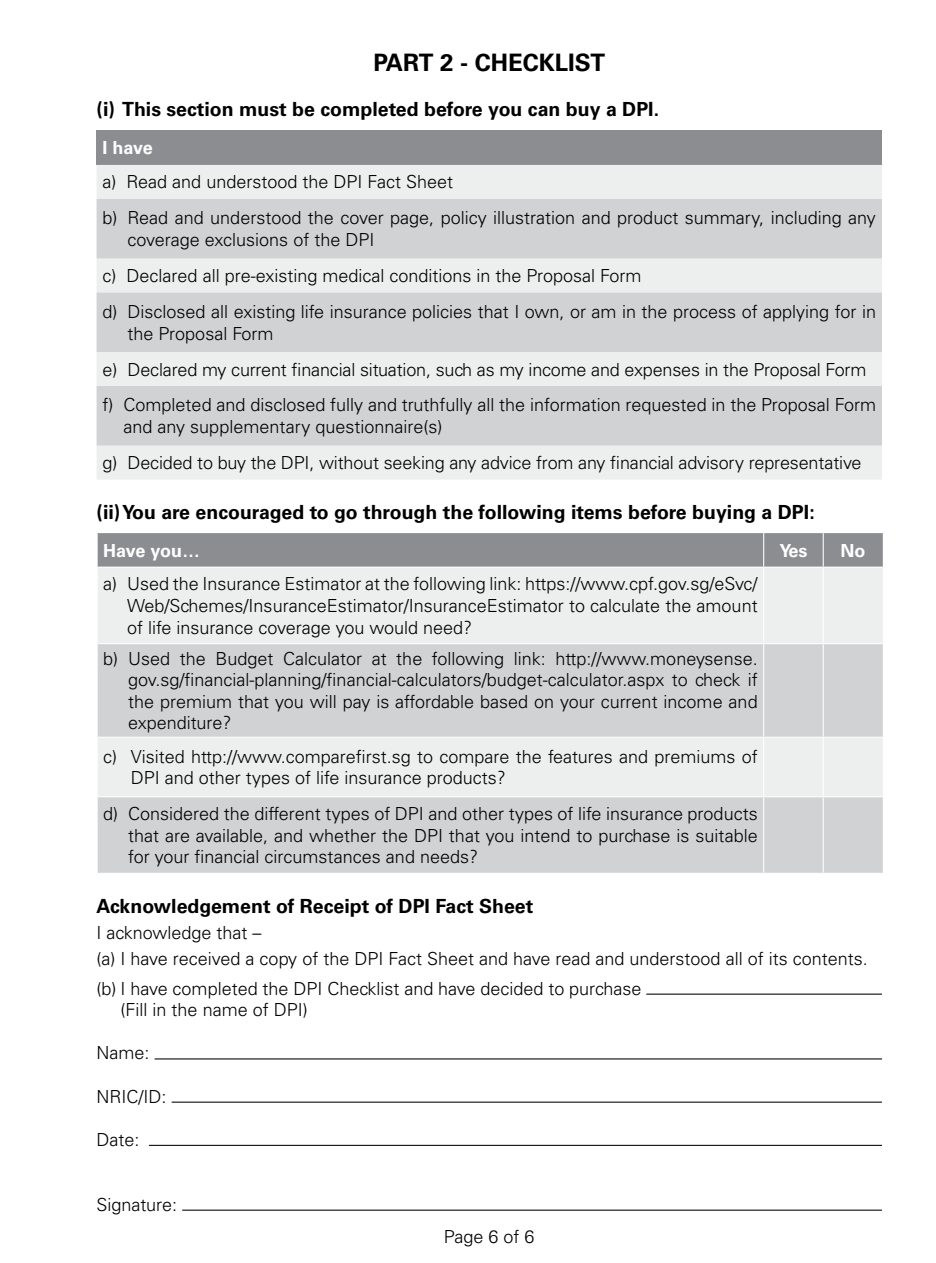
<style>
.page{position:relative;width:936px;height:1263px;background:#fff}
.page>*{position:absolute;margin:0;border:0;box-sizing:border-box;transform-origin:0 0}
.t1{font:700 24px "Univers LT Std";color:#000}
.t2{font:700 19.5px "Univers LT Std";color:#000}
.t3{font:300 18px/21.6px "Univers LT Std";color:#000}
.t4{font:700 18px "Univers LT Std";letter-spacing:-.02em;color:#fff}
</style>
<div class="page">
<div style="left:97px;top:131px;width:784px;height:34px;background:#8b8d90"></div>
<div style="left:97px;top:165px;width:784px;height:315px;background:#edeeee"></div>
<svg style="left:97px;top:199px;width:784px;height:247px;background:#d8d9da"></svg>
<div style="left:98px;top:533px;width:784px;height:34px;background:#8b8d90"></div>
<div style="left:98px;top:568px;width:784px;height:75px;background:#edeeee"></div>
<svg style="left:98px;top:644px;width:784px;height:229px;background:#d7d9da"></svg>
<hr style="left:763px;top:533px;width:1px;height:34px;background:#fff">
<hr style="left:822px;top:533px;width:1px;height:34px;background:#fff">
<hr style="left:763px;top:568px;width:1px;height:75px;background:#fff">
<hr style="left:822px;top:568px;width:1px;height:75px;background:#fff">
<hr style="left:763px;top:644px;width:1px;height:93px;background:#fff">
<hr style="left:822px;top:644px;width:1px;height:93px;background:#fff">
<hr style="left:97px;top:737px;width:666px;height:1px;background:#fff">
<hr style="left:763px;top:737px;width:60px;height:1px;background:#fff">
<hr style="left:763px;top:738px;width:1px;height:58px;background:#fff">
<hr style="left:823px;top:737px;width:59px;height:1px;background:#fff">
<hr style="left:822px;top:738px;width:1px;height:58px;background:#fff">
<hr style="left:97px;top:796px;width:666px;height:1px;background:#fff">
<hr style="left:763px;top:796px;width:60px;height:1px;background:#fff">
<hr style="left:763px;top:797px;width:1px;height:76px;background:#fff">
<hr style="left:823px;top:796px;width:59px;height:1px;background:#fff">
<hr style="left:822px;top:797px;width:1px;height:76px;background:#fff">
<hr style="left:646px;top:993px;width:235px;height:2px;background:#000">
<hr style="left:155px;top:1058px;width:726px;height:1px;background:#000">
<hr style="left:172px;top:1101px;width:709px;height:2px;background:#000">
<hr style="left:149px;top:1145px;width:732px;height:1px;background:#000">
<hr style="left:182px;top:1209px;width:699px;height:2px;background:#000">
<h1 class="t1" style="left:373px;top:49px;width:233px">PART 2 - CHECKLIST</h1>
<p class="t2" style="left:97px;top:98px;width:564px">(i) This section must be completed before you can buy a DPI.</p>
<p class="t4" style="left:103px;top:138px;width:52px">I have</p>
<p class="t3" style="left:103px;top:164px;width:774px;line-height:36px">a) Read and understood the DPI Fact Sheet<br>b) Read and understood the cover page, policy illustration and product summary, including any</p>
<p class="t3" style="left:103px;top:222px;width:774px;line-height:36px;text-indent:25px">coverage exclusions of the DPI<br>c) Declared all pre-existing medical conditions in the Proposal Form<br>d) Disclosed all existing life insurance policies that I own, or am in the process of applying for in</p>
<p class="t3" style="left:103px;top:315px;width:774px;line-height:36px;text-indent:25px">the Proposal Form<br>e) Declared my current financial situation, such as my income and expenses in the Proposal Form f) Completed and disclosed fully and truthfully all the information requested in the Proposal Form</p>
<p class="t3" style="left:103px;top:409px;width:760px;line-height:36px;text-indent:21px">and any supplementary questionnaire(s)<br>g) Decided to buy the DPI, without seeking any advice from any financial advisory representative</p>
<p class="t2" style="left:97px;top:500px;width:719px">(ii)You are encouraged to go through the following items before buying a DPI:</p>
<p class="t4" style="left:103px;top:540px;width:98px">Have you…</p>
<p class="t4" style="left:779px;top:540px;width:30px">Yes</p>
<p class="t4" style="left:840px;top:540px;width:27px">No</p>
<p class="t3" style="left:127px;top:573px;width:632px;text-align:justify;text-indent:-24px">a) Used the Insurance Estimator at the following link: https://www.cpf.gov.sg/eSvc/ Web/Schemes/InsuranceEstimator/InsuranceEstimator to calculate the amount of life insurance coverage you would need?</p>
<p class="t3" style="left:128px;top:647px;width:631px;text-align:justify;text-indent:-25px">b) Used the Budget Calculator at the following link: http://www.moneysense. gov.sg/financial-planning/financial-calculators/budget-calculator.aspx to check if the premium that you will pay is affordable based on your current income and expenditure?</p>
<p class="t3" style="left:131px;top:745px;width:628px;text-indent:-28px">c) Visited http://www.comparefirst.sg to compare the features and premiums of<br>DPI and other types of life insurance products?</p>
<p class="t3" style="left:128px;top:803px;width:631px;text-align:justify;text-indent:-25px">d) Considered the different types of DPI and other types of life insurance products that are available, and whether the DPI that you intend to purchase is suitable for your financial circumstances and needs?</p>
<p class="t2" style="left:97px;top:894px;width:438px">Acknowledgement of Receipt of DPI Fact Sheet</p>
<p class="t3" style="left:97px;top:919px;width:772px;line-height:25.8px">I acknowledge that –<br>(a) I have received a copy of the DPI Fact Sheet and have read and understood all of its contents.</p>
<p class="t3" style="left:121px;top:977px;width:522px;text-indent:-24px">(b) I have completed the DPI Checklist and have decided to purchase (Fill in the name of DPI)</p>
<p class="t3" style="left:97px;top:1042px;width:55px">Name:</p>
<p class="t3" style="left:97px;top:1085px;width:72px">NRIC/ID:</p>
<p class="t3" style="left:97px;top:1129px;width:45px">Date:</p>
<p class="t3" style="left:97px;top:1193px;width:82px">Signature:</p>
<p class="t3" style="left:444px;top:1226px;width:92px">Page 6 of 6</p>
</div>
